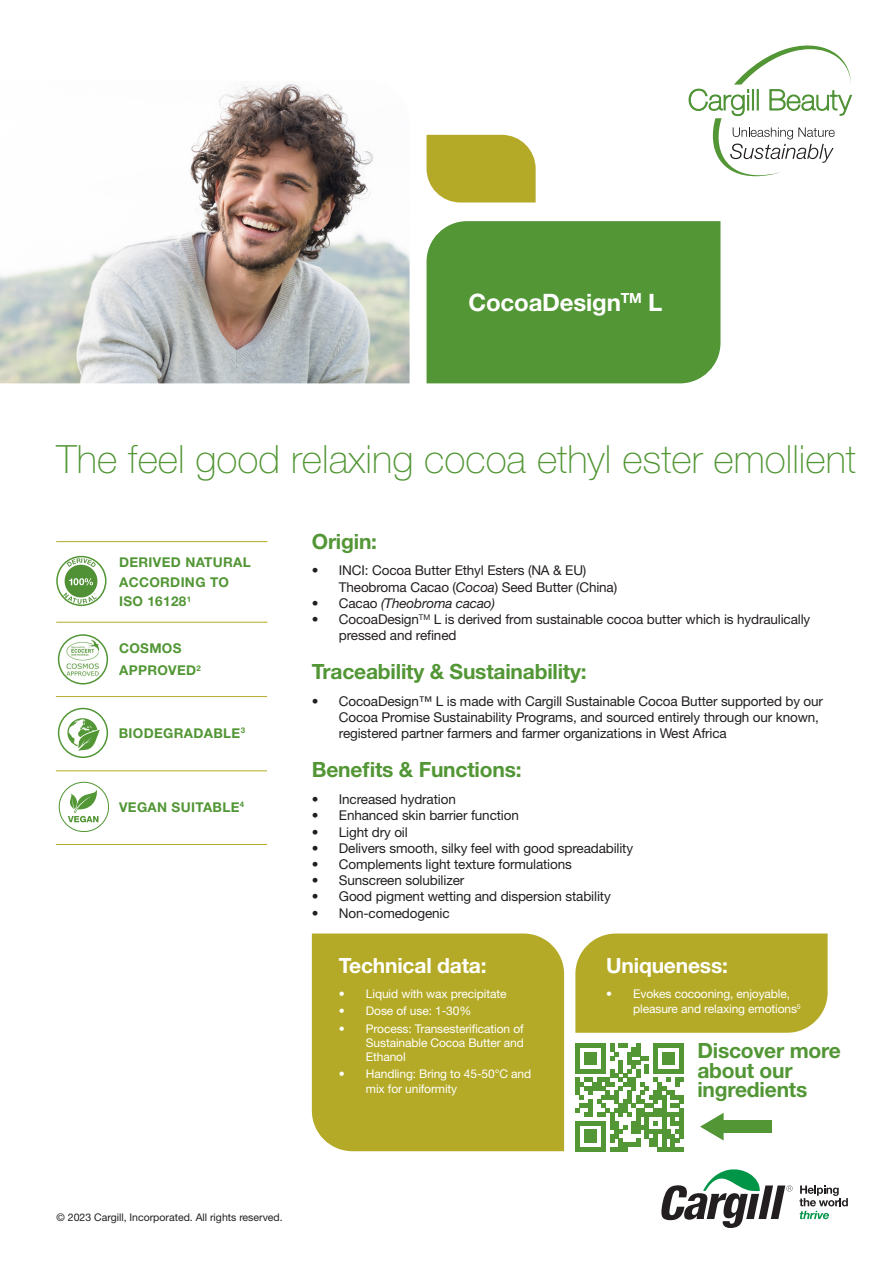
<style>
.page{position:relative;width:894px;height:1263px;background:#fff}
.page>*{position:absolute;margin:0;border:0;box-sizing:border-box;transform-origin:0 0}
.t1{font:100 39px "Helvetica Neue LT Std";color:#529635}
.t2{font:700 24px "Helvetica Neue LT Std";letter-spacing:-.01em;color:#fff}
.t3{font:700 21px/19.5px "Helvetica Neue LT Std";letter-spacing:-.01em;color:#529635}
.t4{font:700 21px "Helvetica Neue LT Std";letter-spacing:-.01em;color:#fff}
.t5{font:13.5px/16.2px "Helvetica Neue LT Std";letter-spacing:-.01em;color:#231f20}
.t6{font:700 13.5px/19.5px "Helvetica Neue LT Std";letter-spacing:.025em;color:#529635}
.t7{font:italic 13.5px "Helvetica Neue LT Std";letter-spacing:-.01em;color:#231f20}
.t8{font:12px/14.4px "Helvetica Neue LT Std";letter-spacing:-.01em;color:#fff}
.FOOTNOTES{font:10.5px "Helvetica Neue LT Std";color:#231f20}
.s1{font-style:italic}
.s2{font-style:normal}
</style>
<div class="page">
<svg style="left:426px;top:135px;width:109px;height:67px;background:#b9af35"></svg>
<div style="left:312px;top:933px;width:252px;height:218px;background:#b4aa27"></div>
<div style="left:575px;top:933px;width:252px;height:99px;background:#b4aa27"></div>
<div style="left:426px;top:221px;width:294px;height:162px;background:#529635"></div>
<img style="left:0;top:84px;width:409px;height:299px">
<svg style="left:661px;top:1169px;width:131px;height:59px"></svg>
<svg style="left:799px;top:1185px;width:48px;height:34px"></svg>
<svg style="left:688px;top:45px;width:163px;height:131px"></svg>
<svg style="left:575px;top:1043px;width:108px;height:108px"></svg>
<div style="left:716px;top:1120px;width:55px;height:13px;background:#529635"></div>
<svg style="left:700px;top:1113px;width:23px;height:27px"></svg>
<hr style="left:56px;top:541px;width:211px;height:1px;background:#b4aa27">
<hr style="left:56px;top:622px;width:211px;height:1px;background:#b4aa27">
<hr style="left:56px;top:696px;width:211px;height:1px;background:#b4aa27">
<img style="left:57px;top:556px;width:49px;height:49px;border-radius:24px">
<div style="left:56px;top:556px;width:50px;height:50px;border:2px solid #529635;border-radius:50%"></div>
<svg style="left:59px;top:635px;width:48px;height:49px"></svg>
<img style="left:65px;top:637px;width:36px;height:42px">
<div style="left:58px;top:634px;width:50px;height:50px;border:2px solid #529635;border-radius:50%"></div>
<hr style="left:56px;top:770px;width:211px;height:1px;background:#b4aa27">
<div style="left:58px;top:708px;width:50px;height:50px;border:2px solid #529635;border-radius:50%"></div>
<svg style="left:67px;top:718px;width:33px;height:32px"></svg>
<hr style="left:56px;top:844px;width:211px;height:1px;background:#b4aa27">
<svg style="left:59px;top:781px;width:50px;height:51px"></svg>
<p class="t2" style="left:468px;top:287px;width:195px">CocoaDesign<sup>TM</sup> L</p>
<p class="t1" style="left:57px;top:436px;width:800px">The feel good relaxing cocoa ethyl ester emollient</p>
<p class="t6" style="left:119px;top:552px;width:133px">DERIVED NATURAL<br>ACCORDING TO<br>ISO 16128<sup>1</sup></p>
<p class="t6" style="left:119px;top:638px;width:64px">COSMOS</p>
<p class="t6" style="left:119px;top:660px;width:83px">APPROVED<sup>2</sup></p>
<p class="t6" style="left:119px;top:723px;width:128px">BIODEGRADABLE<sup>3</sup></p>
<p class="t6" style="left:119px;top:797px;width:127px">VEGAN SUITABLE<sup>4</sup></p>
<p class="t3" style="left:312px;top:531px;width:67px">Origin:</p>
<p class="t5" style="left:339px;top:562px;width:280px;text-indent:-27px">• INCI: Cocoa Butter Ethyl Esters (NA &amp; EU)<br>Theobroma Cacao (<span class="s1">Cocoa</span>) Seed Butter (China)</p>
<p class="t7" style="left:312px;top:595px;width:185px"><span class="s2">• Cacao</span> (Theobroma cacao)</p>
<p class="t5" style="left:339px;top:611px;width:473px;text-indent:-27px">• CocoaDesign<sup>TM</sup> L is derived from sustainable cocoa butter which is hydraulically pressed and refined</p>
<p class="t3" style="left:312px;top:661px;width:276px">Traceability &amp; Sustainability:</p>
<p class="t5" style="left:339px;top:693px;width:485px;text-indent:-27px">• CocoaDesign™ L is made with Cargill Sustainable Cocoa Butter supported by our<br>Cocoa Promise Sustainability Programs, and sourced entirely through our known, registered partner farmers and farmer organizations in West Africa</p>
<p class="t3" style="left:312px;top:759px;width:211px">Benefits &amp; Functions:</p>
<p class="t5" style="left:312px;top:791px;width:145px">• Increased hydration</p>
<p class="t5" style="left:312px;top:807px;width:208px">• Enhanced skin barrier function</p>
<p class="t5" style="left:312px;top:823px;width:97px">• Light dry oil</p>
<p class="t5" style="left:312px;top:839px;width:323px">• Delivers smooth, silky feel with good spreadability</p>
<p class="t5" style="left:312px;top:856px;width:261px">• Complements light texture formulations</p>
<p class="t5" style="left:312px;top:872px;width:154px">• Sunscreen solubilizer</p>
<p class="t5" style="left:312px;top:888px;width:300px">• Good pigment wetting and dispersion stability</p>
<p class="t5" style="left:312px;top:904px;width:139px">• Non-comedogenic</p>
<p class="t4" style="left:339px;top:953px;width:149px">Technical data:</p>
<p class="t8" style="left:339px;top:986px;width:169px">• Liquid with wax precipitate</p>
<p class="t8" style="left:339px;top:1003px;width:134px">• Dose of use: 1-30%</p>
<p class="t8" style="left:366px;top:1020px;width:159px;text-align:justify;text-indent:-27px">• Process: Transesterification of Sustainable Cocoa Butter and Ethanol</p>
<p class="t8" style="left:366px;top:1066px;width:167px;text-indent:-27px">• Handling: Bring to 45-50°C and mix for uniformity</p>
<p class="t4" style="left:606px;top:953px;width:123px">Uniqueness:</p>
<p class="t8" style="left:633px;top:986px;width:169px;text-indent:-27px">• Evokes cocooning, enjoyable, pleasure and relaxing emotions<sup>5</sup></p>
<p class="t3" style="left:697px;top:1040px;width:145px">Discover more about our ingredients</p>
<p class="FOOTNOTES" style="left:57px;top:1211px;width:227px">© 2023 Cargill, Incorporated. All rights reserved.</p>
</div>
